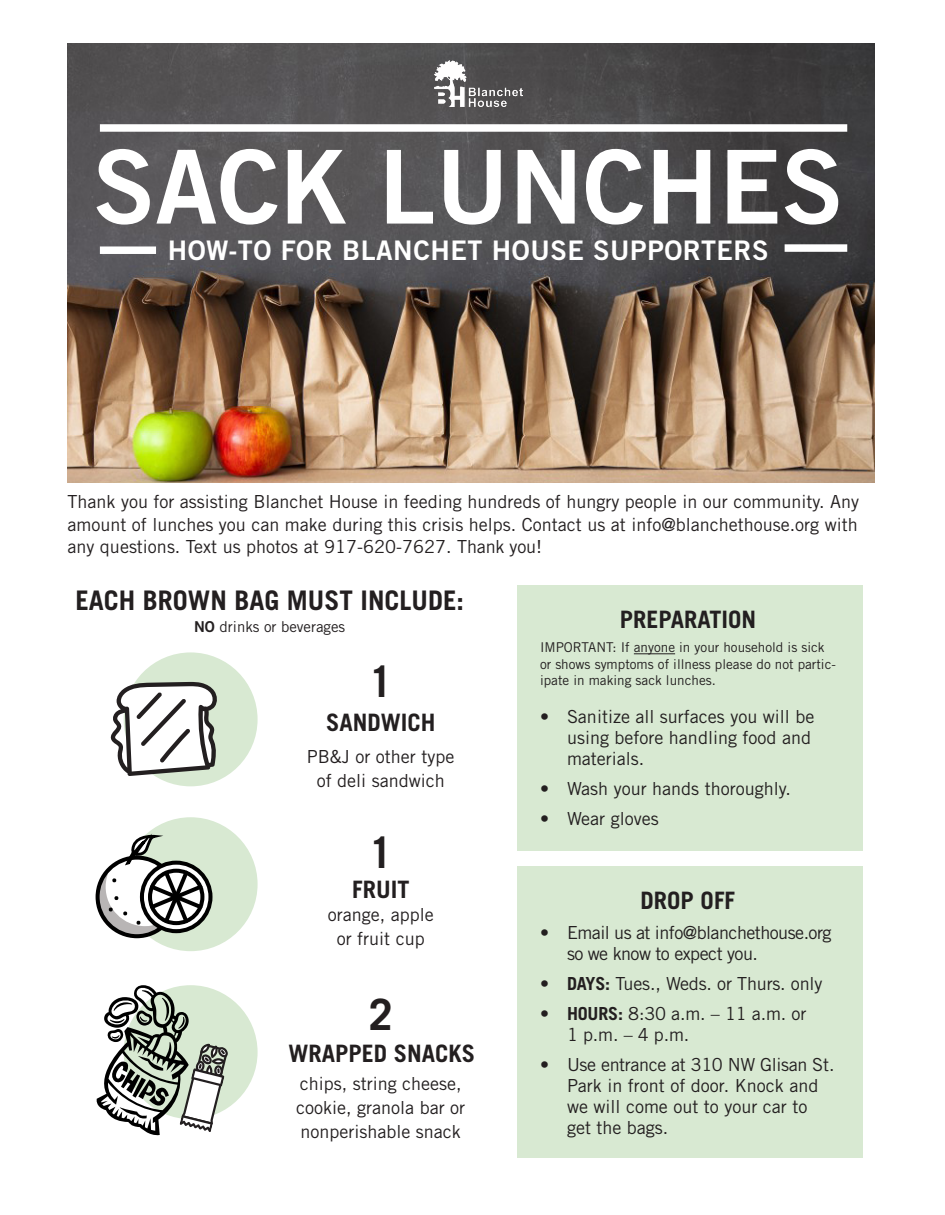
<style>
.page{position:relative;width:945px;height:1215px;background:#fff}
.page>*{position:absolute;margin:0;border:0;box-sizing:border-box;transform-origin:0 0}
.t1{font:102px "Trade Gothic Bold Two";color:#fff}
.t2{font:700 43.2px "Trade Gothic";color:#231f20}
.t3{font:27px "Trade Gothic Bold Two";letter-spacing:.02em;color:#fff}
.t4{font:700 27px "Trade Gothic";color:#231f20}
.t5{font:700 24px "Trade Gothic";color:#231f20}
.t6{font:18px/21px "Trade Gothic LT Std";color:#231f20}
.t7{font:18px/21px "Trade Gothic LT Std";letter-spacing:-.03em;color:#231f20}
.t8{font:15px "Trade Gothic LT Std";color:#231f20}
.t9{font:13.5px/16.5px "Trade Gothic LT Std";color:#231f20}
.s1{font-family:"Trade Gothic LT Std Bd 2"}
.s2{font-weight:700}
</style>
<div class="page">
<div style="left:517px;top:586px;width:345px;height:265px;background:#d8e9d2"></div>
<div style="left:517px;top:866px;width:345px;height:292px;background:#d8e9d2"></div>
<img style="left:68px;top:44px;width:807px;height:439px">
<div style="left:100px;top:124px;width:747px;height:8px;background:#fff"></div>
<div style="left:100px;top:246px;width:56px;height:8px;background:#fff"></div>
<div style="left:785px;top:244px;width:62px;height:8px;background:#fff"></div>
<img style="left:435px;top:61px;width:88px;height:46px">
<hr style="left:634px;top:653px;width:41px;height:1px;background:#231f20">
<div style="left:124px;top:652px;width:134px;height:134px;background:#d8e9d2;border-radius:50%"></div>
<div style="left:124px;top:817px;width:134px;height:134px;background:#d8e9d2;border-radius:50%"></div>
<div style="left:124px;top:985px;width:134px;height:134px;background:#d8e9d2;border-radius:50%"></div>
<svg style="left:110px;top:682px;width:107px;height:94px"></svg>
<svg style="left:96px;top:835px;width:117px;height:103px"></svg>
<svg style="left:96px;top:985px;width:132px;height:151px"></svg>
<p class="t1" style="left:93px;top:124px;width:752px">SACK LUNCHES</p>
<p class="t3" style="left:168px;top:233px;width:602px">HOW-TO FOR BLANCHET HOUSE SUPPORTERS</p>
<p class="t6" style="left:68px;top:490px;width:793px;line-height:22.5px;text-align:justify">Thank you for assisting Blanchet House in feeding hundreds of hungry people in our community. Any amount of lunches you can make during this crisis helps. Contact us at info@blanchethouse.org with any questions. Text us photos at 917-620-7627. Thank you!</p>
<p class="t4" style="left:75px;top:584px;width:390px">EACH BROWN BAG MUST INCLUDE:</p>
<p class="t8" style="left:194px;top:618px;width:153px"><span class="s1">NO</span> drinks or beverages</p>
<p class="t2" style="left:369px;top:655px;width:26px">1</p>
<p class="t5" style="left:326px;top:708px;width:111px">SANDWICH</p>
<p class="t6" style="left:307px;top:744px;width:149px;line-height:24px;text-align:center">PB&amp;J or other type of deli sandwich</p>
<p class="t2" style="left:369px;top:826px;width:26px">1</p>
<p class="t5" style="left:352px;top:875px;width:59px">FRUIT</p>
<p class="t6" style="left:328px;top:902px;width:108px;line-height:24px;text-align:center">orange, apple or fruit cup</p>
<p class="t2" style="left:369px;top:989px;width:26px">2</p>
<p class="t5" style="left:288px;top:1039px;width:188px">WRAPPED SNACKS</p>
<p class="t6" style="left:296px;top:1071px;width:170px;line-height:24px">chips, string cheese, cookie, granola bar or nonperishable snack</p>
<p class="t5" style="left:620px;top:604px;width:138px">PREPARATION</p>
<p class="t9" style="left:540px;top:639px;width:297px">IMPORTANT: If anyone in your household is sick or shows symptoms of illness please do not partic&shy;ipate in making sack lunches.</p>
<p class="t6" style="left:567px;top:706px;width:249px;text-indent:-27px">• Sanitize all surfaces you will be using before handling food and materials.</p>
<p class="t6" style="left:540px;top:778px;width:252px">• Wash your hands thoroughly.</p>
<p class="t6" style="left:540px;top:808px;width:120px">• Wear gloves</p>
<p class="t5" style="left:641px;top:885px;width:96px">DROP OFF</p>
<p class="t7" style="left:567px;top:922px;width:266px;text-indent:-27px">• Email us at info@blanchethouse.org so we know to expect you.</p>
<p class="t6" style="left:540px;top:973px;width:284px"><span class="s2">• DAYS:</span> Tues., Weds. or Thurs. only</p>
<p class="t6" style="left:567px;top:1003px;width:241px;text-indent:-27px"><span class="s2">• HOURS:</span> 8:30 a.m. – 11 a.m. or<br>1 p.m. – 4 p.m.</p>
<p class="t6" style="left:567px;top:1054px;width:269px;text-indent:-27px">• Use entrance at 310 NW Glisan St.<br>Park in front of door. Knock and we will come out to your car to get the bags.</p>
</div>
